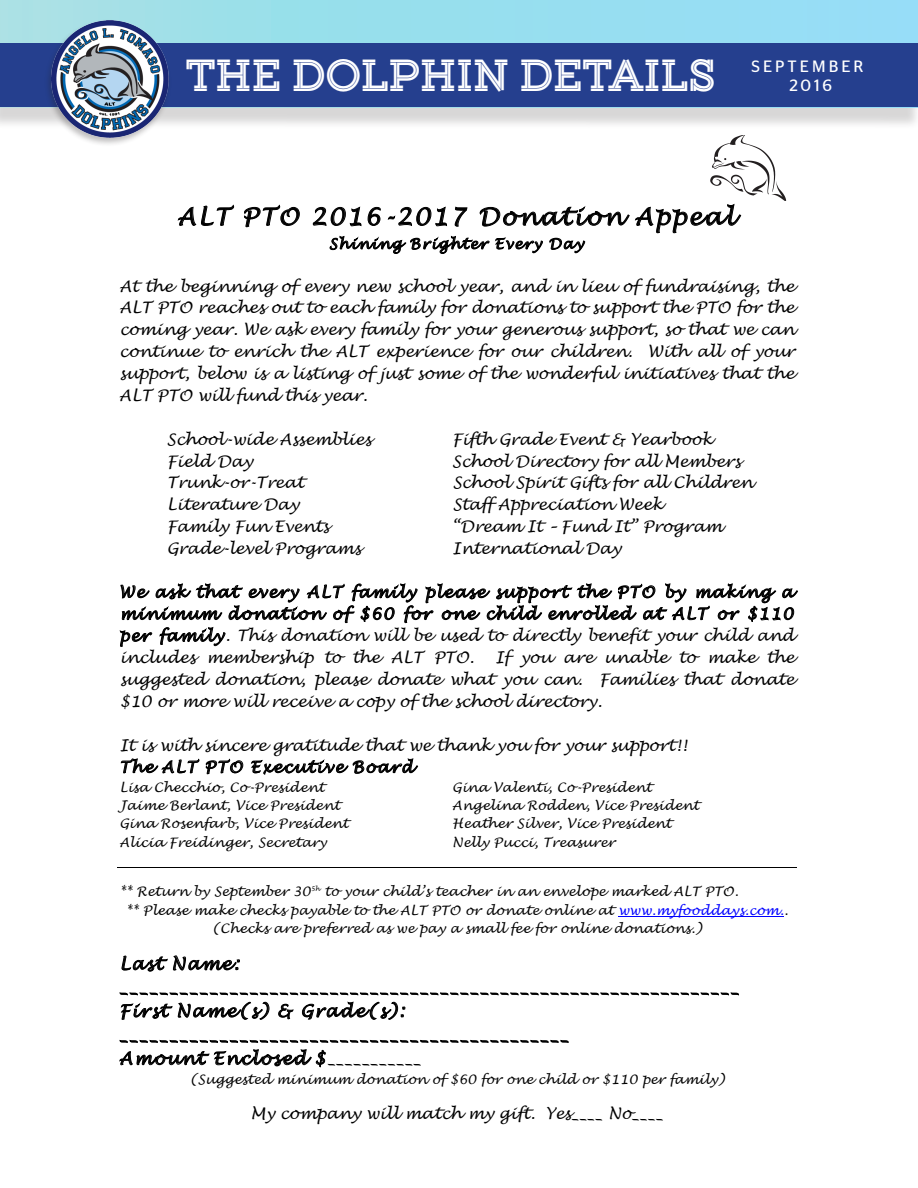
<style>
.page{position:relative;width:918px;height:1188px;background:#fff}
.page>*{position:absolute;margin:0;border:0;box-sizing:border-box;transform-origin:0 0}
.t1{font:40.35px "Gist Upright Extrabold Demo";letter-spacing:.02em;color:#fff}
.t2{font:italic 23.85px "Lucida Handwriting";letter-spacing:.085em;color:#000}
.t3{font:italic 17.1px/23.7px "Lucida Handwriting";letter-spacing:.085em;color:#000}
.t4{font:16.35px "Stag Sans";letter-spacing:.19em;color:#fff}
.t5{font:italic 15.9px/21.9px "Lucida Handwriting";color:#000;text-align:justify}
.t6{font:italic 14.25px "Lucida Handwriting";letter-spacing:.095em;color:#000}
.t7{font:italic 13.05px "Lucida Handwriting";letter-spacing:.01em;color:#000}
.s1{color:#00f}
</style>
<div class="page">
<svg style="left:178px;top:204px;width:56px;height:22px"></svg>
<svg style="left:244px;top:204px;width:56px;height:23px"></svg>
<svg style="left:120px;top:583px;width:678px;height:64px"></svg>
<svg style="left:121px;top:758px;width:78px;height:15px"></svg>
<svg style="left:206px;top:759px;width:37px;height:15px"></svg>
<svg style="left:251px;top:758px;width:167px;height:17px"></svg>
<hr style="left:117px;top:867px;width:679px;height:1px;background:#000">
<hr style="left:618px;top:916px;width:166px;height:1px;background:#00f">
<svg style="left:122px;top:955px;width:118px;height:17px"></svg>
<svg style="left:120px;top:992px;width:619px;height:3px"></svg>
<svg style="left:121px;top:1002px;width:148px;height:18px"></svg>
<svg style="left:278px;top:1004px;width:16px;height:15px"></svg>
<svg style="left:302px;top:1002px;width:103px;height:18px"></svg>
<svg style="left:120px;top:1040px;width:449px;height:3px"></svg>
<svg style="left:119px;top:1049px;width:207px;height:18px"></svg>
<svg style="left:313px;top:135px;width:473px;height:119px"></svg>
<div style="left:0;top:6px;width:918px;height:125px;background:#231f20;opacity:.44"></div>
<div style="left:0;top:0;width:918px;height:108px;background:linear-gradient(to right,#a3e1e4,#92ddf7)"></div>
<div style="left:0;top:43px;width:918px;height:64px;background:#253f8e"></div>
<div style="left:44px;top:20px;width:128px;height:127px;background:#231f20;opacity:.29"></div>
<img style="left:51px;top:21px;width:117px;height:117px">
<p class="t1" style="left:186px;top:46px;width:531px">THE DOLPHIN DETAILS</p>
<p class="t4" style="left:751px;top:57px;width:114px">SEPTEMBER</p>
<p class="t4" style="left:789px;top:76px;width:44px">2016</p>
<p class="t2" style="left:178px;top:202px;width:558px">ALT PTO 2016-2017 Donation Appeal</p>
<p class="t6" style="left:329px;top:235px;width:256px">Shining Brighter Every Day</p>
<p class="t5" style="left:119px;top:276px;width:677px">At the beginning of every new school year, and in lieu of fundraising, the ALT PTO reaches out to each family for donations to support the PTO for the coming year. We ask every family for your generous support, so that we can continue to enrich the ALT experience for our children. With all of your support, below is a listing of just some of the wonderful initiatives that the ALT PTO will fund this year.</p>
<p class="t5" style="left:167px;top:429px;width:206px">School-wide Assemblies</p>
<p class="t5" style="left:452px;top:429px;width:261px">Fifth Grade Event &amp; Yearbook</p>
<p class="t5" style="left:167px;top:451px;width:87px">Field Day</p>
<p class="t5" style="left:452px;top:451px;width:290px">School Directory for all Members</p>
<p class="t5" style="left:167px;top:472px;width:138px">Trunk-or-Treat</p>
<p class="t5" style="left:453px;top:472px;width:302px">School Spirit Gifts for all Children</p>
<p class="t5" style="left:167px;top:494px;width:133px">Literature Day</p>
<p class="t5" style="left:453px;top:494px;width:211px">Staff Appreciation Week</p>
<p class="t5" style="left:167px;top:516px;width:164px">Family Fun Events</p>
<p class="t5" style="left:452px;top:516px;width:272px">“Dream It – Fund It” Program</p>
<p class="t5" style="left:167px;top:538px;width:195px">Grade-level Programs</p>
<p class="t5" style="left:452px;top:538px;width:170px">International Day</p>
<p class="t5" style="left:119px;top:582px;width:677px">We ask that every ALT family please support the PTO by making a minimum donation of $60 for one child enrolled at ALT or $110 per family. This donation will be used to directly benefit your child and includes membership to the ALT PTO.</p>
<p class="t5" style="left:119px;top:647px;width:677px;text-indent:376px">If you are unable to make the suggested donation, please donate what you can. Families that donate $10 or more will receive a copy of the school directory.</p>
<p class="t5" style="left:119px;top:735px;width:569px">It is with sincere gratitude that we thank you for your support!!<br>The ALT PTO Executive Board</p>
<p class="t7" style="left:119px;top:779px;width:206px">Lisa Checchio, Co-President</p>
<p class="t7" style="left:452px;top:779px;width:201px">Gina Valenti, Co-President</p>
<p class="t7" style="left:119px;top:798px;width:222px">Jaime Berlant, Vice President</p>
<p class="t7" style="left:452px;top:798px;width:248px">Angelina Rodden, Vice President</p>
<p class="t7" style="left:119px;top:816px;width:230px">Gina Rosenfarb, Vice President</p>
<p class="t7" style="left:452px;top:816px;width:221px">Heather Silver, Vice President</p>
<p class="t7" style="left:119px;top:834px;width:209px">Alicia Freidinger, Secretary</p>
<p class="t7" style="left:452px;top:834px;width:164px">Nelly Pucci, Treasurer</p>
<p class="t7" style="left:119px;top:884px;width:620px">** Return by September 30<sup>5h</sup> to your child’s teacher in an envelope marked ALT PTO.</p>
<p class="t7" style="left:126px;top:902px;width:664px">** Please make checks payable to the ALT PTO or donate online at <span class="s1">www.myfooddays.com.</span>.</p>
<p class="t7" style="left:212px;top:920px;width:492px">(Checks are preferred as we pay a small fee for online donations.)</p>
<p class="t3" style="left:119px;top:952px;width:621px">Last Name: ______________________________________________________________ First Name(s) &amp; Grade(s): _____________________________________________<br>Amount Enclosed $___________</p>
<p class="t7" style="left:189px;top:1071px;width:537px">(Suggested minimum donation of $60 for one child or $110 per family)</p>
<p class="t5" style="left:251px;top:1103px;width:414px">My company will match my gift. Yes____ No____</p>
</div>
